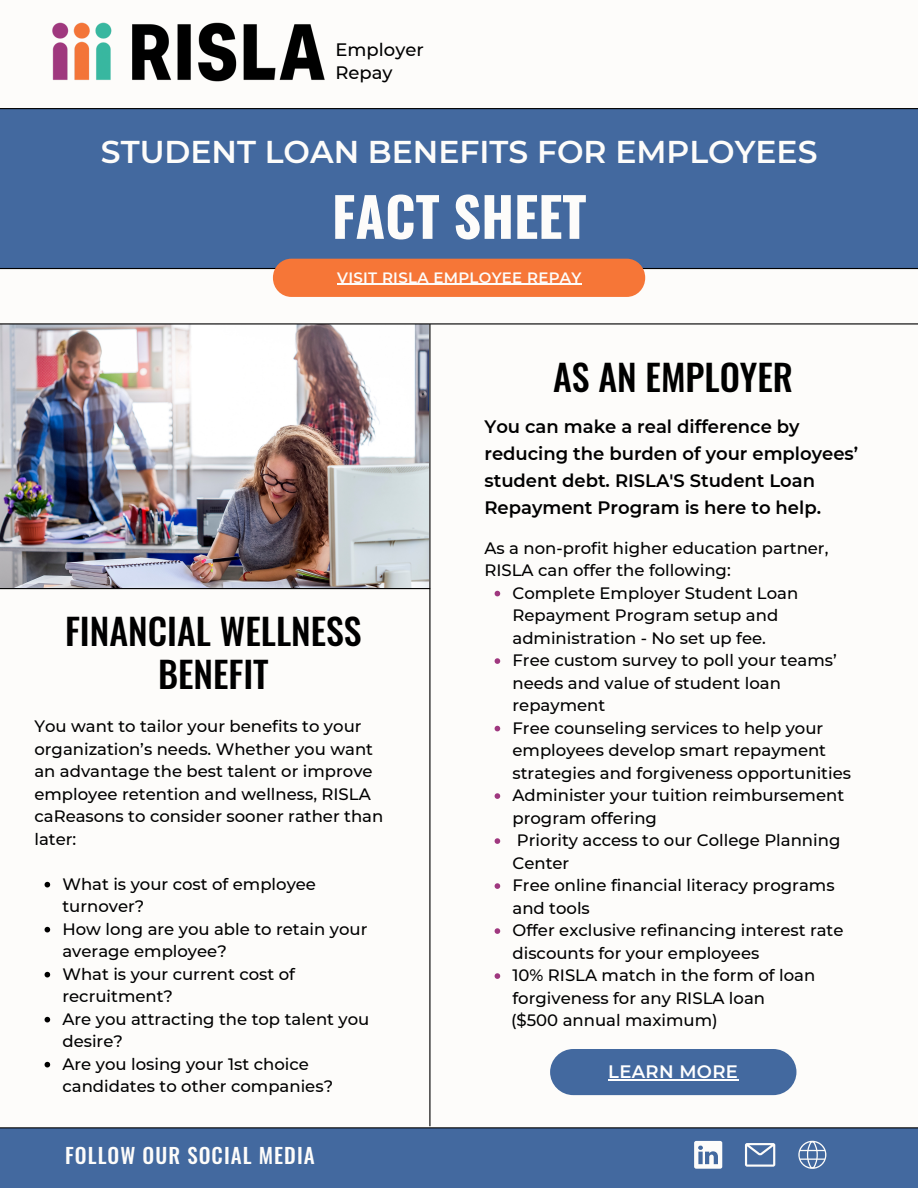
<style>
.page{position:relative;width:918px;height:1188px;background:#fdfcfa}
.page>*{position:absolute;margin:0;border:0;box-sizing:border-box;transform-origin:0 0}
.t1{font:700 54px "Oswald";color:#fdfcfa}
.t2{font:500 36px/42.8px "Oswald";color:#000;text-align:center}
.t3{font:600 31.5px "Montserrat";color:#fdfcfa}
.t4{font:500 21px "Oswald";letter-spacing:.05em;color:#fdfcfa}
.t5{font:600 18px/27px "Montserrat";color:#000}
.t6{font:500 18px "Montserrat";color:#000}
.t7{font:600 18px "Montserrat";letter-spacing:.02em;color:#fff}
.t8{font:500 16.5px/22.5px "Montserrat";color:#000}
.t9{font:600 15px "Montserrat";letter-spacing:.02em;color:#fdfcfa}
</style>
<div class="page">
<img style="left:0;top:324px;width:428px;height:264px">
<div style="left:0;top:109px;width:917px;height:159px;background:#43699f"></div>
<hr style="left:0;top:108px;width:918px;height:1px;background:#000">
<div style="left:0;top:1129px;width:917px;height:59px;background:#43699f"></div>
<hr style="left:0;top:268px;width:918px;height:1px;background:#000">
<hr style="left:0;top:1127px;width:918px;height:1px;background:#000">
<img style="left:52px;top:22px;width:273px;height:60px">
<hr style="left:429px;top:324px;width:1px;height:802px;background:#000">
<svg style="left:45px;top:882px;width:5px;height:5px"></svg>
<svg style="left:45px;top:927px;width:5px;height:5px"></svg>
<svg style="left:45px;top:972px;width:5px;height:5px"></svg>
<svg style="left:45px;top:1017px;width:5px;height:5px"></svg>
<svg style="left:45px;top:1062px;width:5px;height:5px"></svg>
<svg style="left:495px;top:591px;width:5px;height:5px"></svg>
<svg style="left:495px;top:658px;width:5px;height:6px"></svg>
<svg style="left:495px;top:726px;width:5px;height:5px"></svg>
<svg style="left:495px;top:793px;width:5px;height:6px"></svg>
<svg style="left:495px;top:838px;width:5px;height:6px"></svg>
<svg style="left:495px;top:883px;width:5px;height:6px"></svg>
<svg style="left:495px;top:928px;width:5px;height:6px"></svg>
<svg style="left:495px;top:973px;width:5px;height:6px"></svg>
<div style="left:550px;top:1049px;width:246px;height:46px;background:#43699f;border-radius:23px"></div>
<hr style="left:608px;top:1080px;width:130px;height:1px;background:#fff">
<hr style="left:0;top:588px;width:430px;height:1px;background:#000">
<hr style="left:0;top:323px;width:918px;height:1px;background:#000">
<div style="left:273px;top:259px;width:372px;height:38px;background:#f67637;border-radius:19px"></div>
<hr style="left:337px;top:284px;width:223px;height:1px;background:#fdfcfa">
<svg style="left:560px;top:284px;width:22px;height:1px"></svg>
<svg style="left:798px;top:1141px;width:28px;height:28px"></svg>
<svg style="left:745px;top:1143px;width:30px;height:24px"></svg>
<svg style="left:694px;top:1141px;width:28px;height:28px"></svg>
<p class="t6" style="left:336px;top:39px;width:90px">Employer</p>
<p class="t6" style="left:336px;top:61px;width:59px">Repay</p>
<p class="t3" style="left:101px;top:132px;width:718px">STUDENT LOAN BENEFITS FOR EMPLOYEES</p>
<p class="t1" style="left:332px;top:174px;width:256px">FACT SHEET</p>
<p class="t9" style="left:337px;top:268px;width:246px">VISIT RISLA EMPLOYEE REPAY</p>
<p class="t2" style="left:553px;top:355px;width:241px">AS AN EMPLOYER</p>
<p class="t5" style="left:484px;top:413px;width:375px">You can make a real difference by reducing the burden of your employees’ student debt. RISLA'S Student Loan Repayment Program is here to help.</p>
<p class="t2" style="left:65px;top:608px;width:298px">FINANCIAL WELLNESS<br>BENEFIT</p>
<p class="t8" style="left:34px;top:715px;width:350px">You want to tailor your benefits to your organization’s needs. Whether you want an advantage the best talent or improve employee retention and wellness, RISLA caReasons to consider sooner rather than later:</p>
<p class="t8" style="left:62px;top:873px;width:255px">What is your cost of employee turnover?</p>
<p class="t8" style="left:62px;top:918px;width:307px">How long are you able to retain your average employee?</p>
<p class="t8" style="left:62px;top:963px;width:234px">What is your current cost of recruitment?</p>
<p class="t8" style="left:62px;top:1008px;width:308px">Are you attracting the top talent you desire?</p>
<p class="t8" style="left:62px;top:1053px;width:272px">Are you losing your 1st choice candidates to other companies?</p>
<p class="t4" style="left:65px;top:1139px;width:251px">FOLLOW OUR SOCIAL MEDIA</p>
<p class="t8" style="left:484px;top:536px;width:346px">As a non-profit higher education partner,<br>RISLA can offer the following:</p>
<p class="t8" style="left:513px;top:581px;width:287px">Complete Employer Student Loan<br>Repayment Program setup and administration - No set up fee.</p>
<p class="t8" style="left:513px;top:649px;width:326px">Free custom survey to poll your teams’ needs and value of student loan repayment</p>
<p class="t8" style="left:513px;top:716px;width:340px">Free counseling services to help your employees develop smart repayment strategies and forgiveness opportunities</p>
<p class="t8" style="left:513px;top:784px;width:333px">Administer your tuition reimbursement program offering</p>
<p class="t8" style="left:513px;top:829px;width:329px">Priority access to our College Planning<br>Center</p>
<p class="t8" style="left:513px;top:874px;width:324px">Free online financial literacy programs and tools</p>
<p class="t8" style="left:513px;top:919px;width:333px">Offer exclusive refinancing interest rate discounts for your employees</p>
<p class="t8" style="left:513px;top:964px;width:304px">10% RISLA match in the form of loan forgiveness for any RISLA loan</p>
<p class="t8" style="left:511px;top:1009px;width:208px">($500 annual maximum)</p>
<p class="t7" style="left:608px;top:1061px;width:131px">LEARN MORE</p>
</div>
